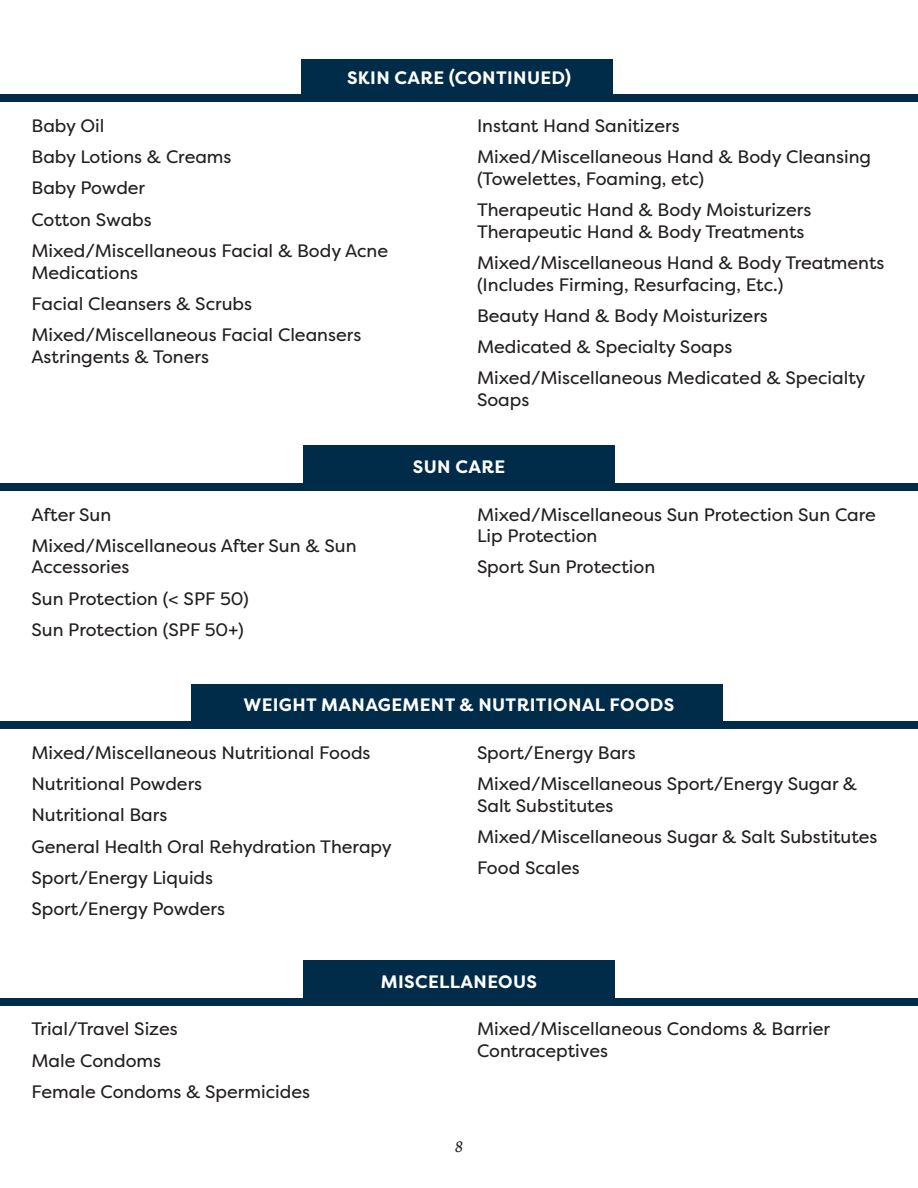
<style>
.page{position:relative;width:918px;height:1188px;background:#fff}
.page>*{position:absolute;margin:0;border:0;box-sizing:border-box;transform-origin:0 0}
.t1{font:18px/21.6px "Filson Pro";color:#231f20}
.t2{font:700 18px "Filson Pro";letter-spacing:.02em;color:#fff}
.t3{font:italic 18px "Alegreya";color:#231f20}
</style>
<div class="page">
<div style="left:301px;top:59px;width:312px;height:40px;background:#002b49"></div>
<div style="left:303px;top:446px;width:312px;height:39px;background:#002b49"></div>
<div style="left:191px;top:684px;width:532px;height:39px;background:#002b49"></div>
<div style="left:303px;top:961px;width:312px;height:39px;background:#002b49"></div>
<div style="left:0;top:94px;width:918px;height:8px;background:#002b49"></div>
<div style="left:0;top:483px;width:918px;height:8px;background:#002b49"></div>
<div style="left:0;top:721px;width:918px;height:8px;background:#002b49"></div>
<div style="left:0;top:998px;width:918px;height:8px;background:#002b49"></div>
<p class="t2" style="left:347px;top:66px;width:226px">SKIN CARE (CONTINUED)</p>
<p class="t1" style="left:32px;top:114px;width:74px">Baby Oil</p>
<p class="t1" style="left:32px;top:146px;width:202px">Baby Lotions &amp; Creams</p>
<p class="t1" style="left:32px;top:177px;width:115px">Baby Powder</p>
<p class="t1" style="left:32px;top:208px;width:122px">Cotton Swabs</p>
<p class="t1" style="left:32px;top:240px;width:358px">Mixed/Miscellaneous Facial &amp; Body Acne<br>Medications</p>
<p class="t1" style="left:32px;top:293px;width:222px">Facial Cleansers &amp; Scrubs</p>
<p class="t1" style="left:32px;top:324px;width:331px">Mixed/Miscellaneous Facial Cleansers<br>Astringents &amp; Toners</p>
<p class="t1" style="left:32px;top:503px;width:81px">After Sun</p>
<p class="t1" style="left:32px;top:534px;width:327px">Mixed/Miscellaneous After Sun &amp; Sun<br>Accessories</p>
<p class="t1" style="left:32px;top:587px;width:219px">Sun Protection (&lt; SPF 50)</p>
<p class="t1" style="left:32px;top:619px;width:214px">Sun Protection (SPF 50+)</p>
<p class="t1" style="left:477px;top:114px;width:204px">Instant Hand Sanitizers</p>
<p class="t1" style="left:477px;top:146px;width:396px">Mixed/Miscellaneous Hand &amp; Body Cleansing (Towelettes, Foaming, etc)</p>
<p class="t1" style="left:477px;top:199px;width:336px">Therapeutic Hand &amp; Body Moisturizers<br>Therapeutic Hand &amp; Body Treatments</p>
<p class="t1" style="left:477px;top:252px;width:409px">Mixed/Miscellaneous Hand &amp; Body Treatments (Includes Firming, Resurfacing, Etc.)</p>
<p class="t1" style="left:477px;top:304px;width:292px">Beauty Hand &amp; Body Moisturizers</p>
<p class="t1" style="left:477px;top:336px;width:257px">Medicated &amp; Specialty Soaps</p>
<p class="t1" style="left:477px;top:367px;width:390px">Mixed/Miscellaneous Medicated &amp; Specialty<br>Soaps</p>
<p class="t2" style="left:413px;top:455px;width:94px">SUN CARE</p>
<p class="t1" style="left:477px;top:503px;width:400px">Mixed/Miscellaneous Sun Protection Sun Care<br>Lip Protection</p>
<p class="t1" style="left:477px;top:556px;width:180px">Sport Sun Protection</p>
<p class="t2" style="left:243px;top:693px;width:433px">WEIGHT MANAGEMENT &amp; NUTRITIONAL FOODS</p>
<p class="t1" style="left:32px;top:741px;width:341px">Mixed/Miscellaneous Nutritional Foods</p>
<p class="t1" style="left:32px;top:773px;width:172px">Nutritional Powders</p>
<p class="t1" style="left:32px;top:804px;width:137px">Nutritional Bars</p>
<p class="t1" style="left:32px;top:835px;width:362px">General Health Oral Rehydration Therapy</p>
<p class="t1" style="left:32px;top:867px;width:183px">Sport/Energy Liquids</p>
<p class="t1" style="left:32px;top:898px;width:195px">Sport/Energy Powders</p>
<p class="t1" style="left:477px;top:741px;width:160px">Sport/Energy Bars</p>
<p class="t1" style="left:477px;top:773px;width:382px">Mixed/Miscellaneous Sport/Energy Sugar &amp;<br>Salt Substitutes</p>
<p class="t1" style="left:477px;top:826px;width:402px">Mixed/Miscellaneous Sugar &amp; Salt Substitutes</p>
<p class="t1" style="left:477px;top:857px;width:104px">Food Scales</p>
<p class="t1" style="left:32px;top:1018px;width:148px">Trial/Travel Sizes</p>
<p class="t1" style="left:32px;top:1049px;width:131px">Male Condoms</p>
<p class="t1" style="left:32px;top:1081px;width:280px">Female Condoms &amp; Spermicides</p>
<p class="t2" style="left:381px;top:970px;width:158px">MISCELLANEOUS</p>
<p class="t1" style="left:477px;top:1018px;width:355px">Mixed/Miscellaneous Condoms &amp; Barrier<br>Contraceptives</p>
<p class="t3" style="left:455px;top:1134px;width:10px">8</p>
</div>
